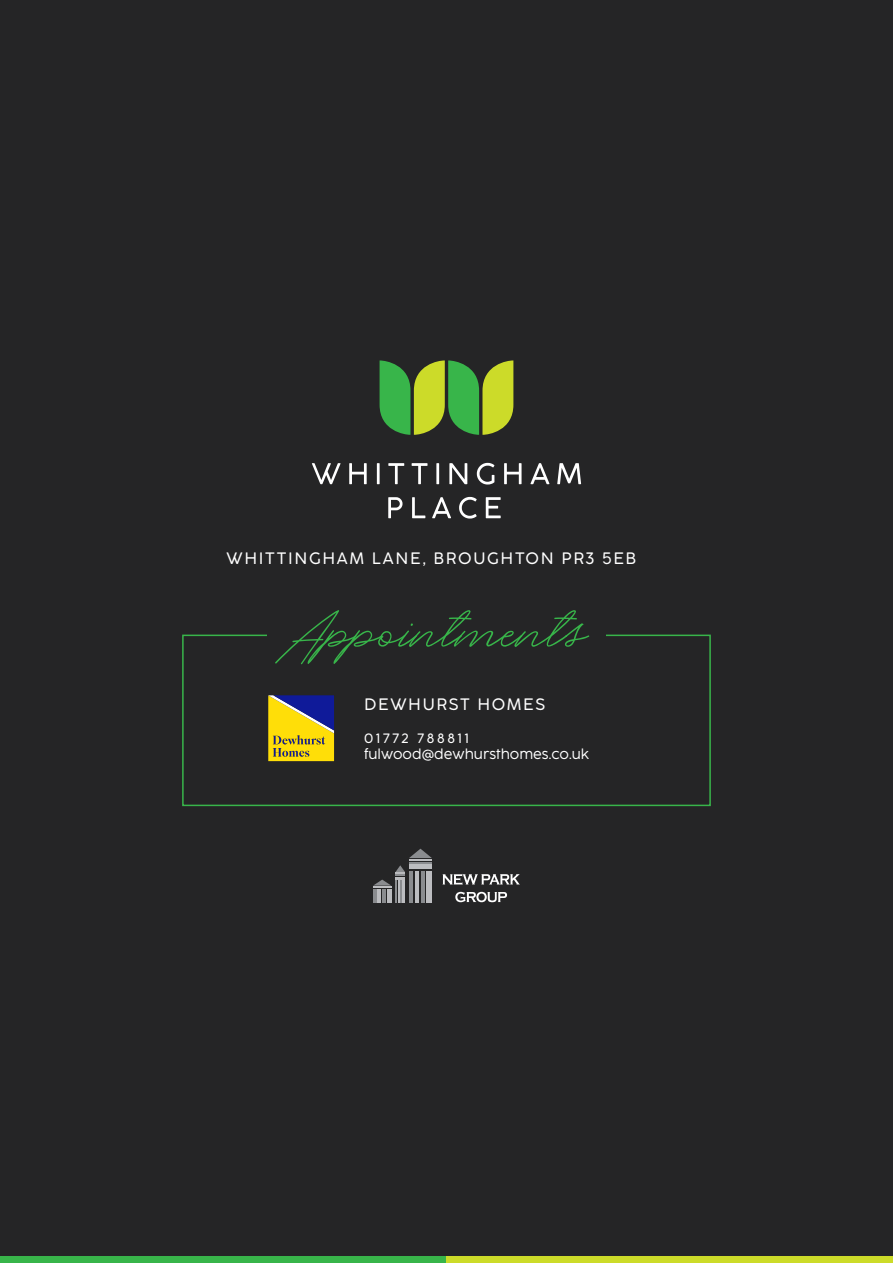
<style>
.page{position:relative;width:893px;height:1263px;background:#252526}
.page>*{position:absolute;margin:0;border:0;box-sizing:border-box;transform-origin:0 0}
.t1{font:90px "Eisha Script";color:#38b54a}
.t2{font:300 16.5px "Cocogoose Pro";letter-spacing:.1em;color:#fff}
.t3{font:300 13.5px/16.2px "Cocogoose Pro";color:#fff}
</style>
<div class="page">
<div style="left:0;top:1256px;width:446px;height:7px;background:#38b54a"></div>
<div style="left:446px;top:1256px;width:447px;height:7px;background:#ccdb29"></div>
<div style="left:182px;top:635px;width:529px;height:171px;border:2px solid #38b54a"></div>
<svg style="left:380px;top:360px;width:133px;height:75px"></svg>
<svg style="left:312px;top:463px;width:28px;height:21px"></svg>
<svg style="left:349px;top:463px;width:18px;height:21px"></svg>
<svg style="left:377px;top:463px;width:3px;height:21px"></svg>
<svg style="left:388px;top:463px;width:16px;height:21px"></svg>
<svg style="left:412px;top:463px;width:15px;height:21px"></svg>
<svg style="left:436px;top:463px;width:3px;height:21px"></svg>
<svg style="left:449px;top:463px;width:18px;height:21px"></svg>
<svg style="left:477px;top:463px;width:17px;height:21px"></svg>
<svg style="left:504px;top:463px;width:18px;height:21px"></svg>
<svg style="left:531px;top:463px;width:18px;height:21px"></svg>
<svg style="left:557px;top:463px;width:24px;height:21px"></svg>
<svg style="left:388px;top:497px;width:14px;height:21px"></svg>
<svg style="left:412px;top:497px;width:13px;height:21px"></svg>
<svg style="left:432px;top:497px;width:19px;height:21px"></svg>
<svg style="left:459px;top:497px;width:18px;height:22px"></svg>
<svg style="left:486px;top:497px;width:15px;height:21px"></svg>
<div style="left:268px;top:614px;width:338px;height:170px;background:#252526"></div>
<svg style="left:373px;top:865px;width:32px;height:37px"></svg>
<hr style="left:400px;top:880px;width:2px;height:22px;background:#8a8c8f">
<svg style="left:409px;top:849px;width:23px;height:9px"></svg>
<hr style="left:409px;top:859px;width:23px;height:2px;background:#bcbdc0">
<hr style="left:409px;top:862px;width:23px;height:2px;background:#8a8c8f">
<hr style="left:409px;top:865px;width:23px;height:4px;background:#bcbdc0">
<hr style="left:409px;top:871px;width:4px;height:31px;background:#8a8c8f">
<hr style="left:415px;top:871px;width:4px;height:31px;background:#bcbdc0">
<hr style="left:421px;top:871px;width:4px;height:31px;background:#8a8c8f">
<div style="left:426px;top:871px;width:6px;height:31px;background:#bcbdc0"></div>
<svg style="left:443px;top:874px;width:77px;height:11px"></svg>
<svg style="left:455px;top:892px;width:52px;height:10px"></svg>
<svg style="left:268px;top:695px;width:66px;height:66px;background:#b2a03c"></svg>
<p class="t2" style="left:227px;top:547px;width:411px">WHITTINGHAM LANE, BROUGHTON PR3 5EB</p>
<h1 class="t1" style="left:275px;top:587px;width:315px">Appointments</h1>
<p class="t2" style="left:364px;top:694px;width:183px">DEWHURST HOMES</p>
<p class="t3" style="left:364px;top:729px;width:227px">01772 788811 fulwood@dewhursthomes.co.uk</p>
</div>
